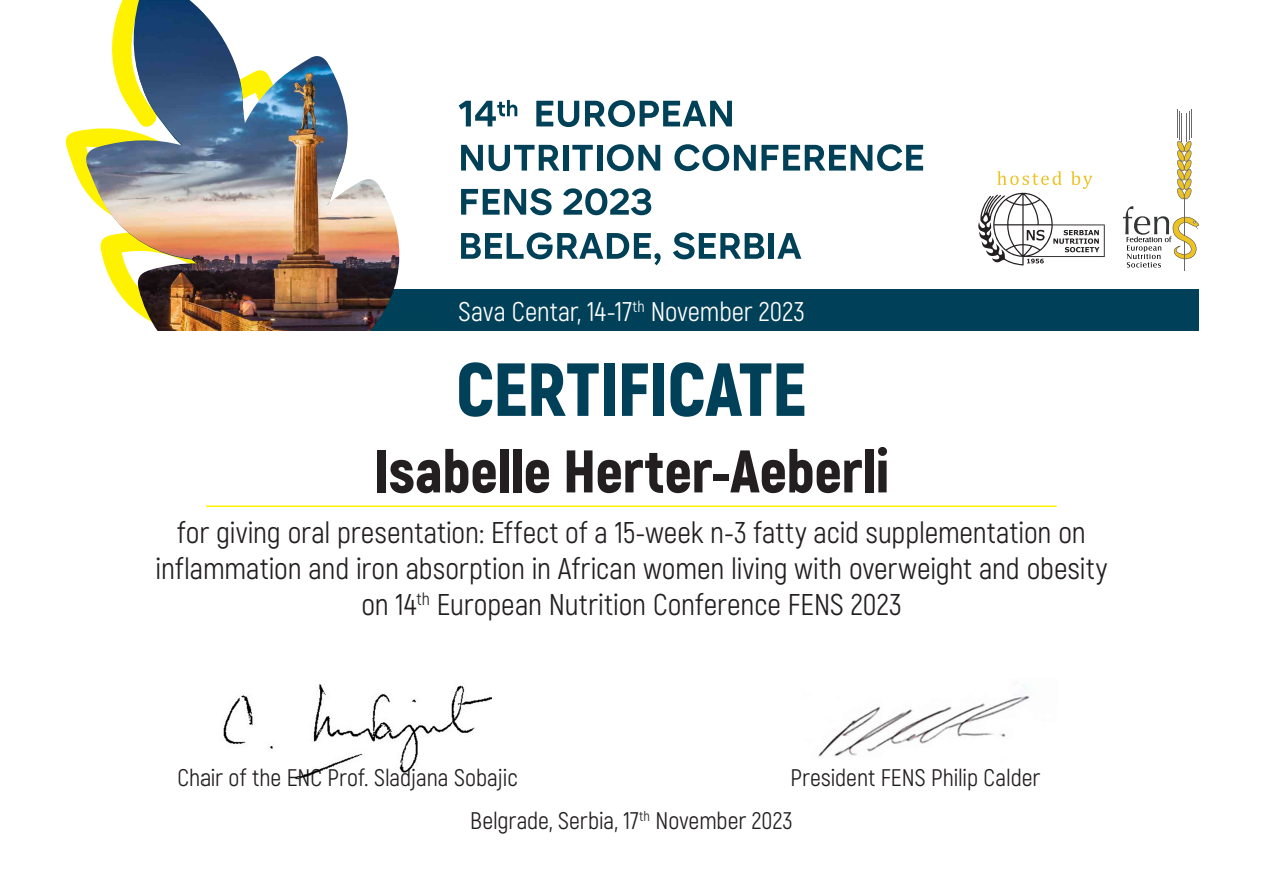
<style>
.page{position:relative;width:1263px;height:893px;background:#fff}
.page>*{position:absolute;margin:0;border:0;box-sizing:border-box;transform-origin:0 0}
.cert{font:900 75px "Akrobat";letter-spacing:-.01em;color:#004058}
.ime{font:900 60px "Akrobat";letter-spacing:-.005em;color:#231f20}
.for{font:30px/36px "Akrobat";color:#231f20;text-align:center}
.konf_datum{font:27px "Akrobat";letter-spacing:.005em;color:#fff}
.datum{font:24px "Akrobat";letter-spacing:-.005em;color:#231f20}
</style>
<div class="page">
<div style="left:280px;top:289px;width:919px;height:43px;background:#004058"></div>
<svg style="left:65px;top:129px;width:20px;height:61px"></svg>
<img style="left:85px;top:0;width:316px;height:332px">
<svg style="left:1123px;top:109px;width:76px;height:162px"></svg>
<svg style="left:978px;top:171px;width:127px;height:94px"></svg>
<img style="left:223px;top:684px;width:269px;height:96px">
<img style="left:818px;top:684px;width:212px;height:73px">
<svg style="left:459px;top:100px;width:58px;height:26px"></svg>
<svg style="left:536px;top:101px;width:43px;height:26px"></svg>
<svg style="left:585px;top:100px;width:147px;height:27px"></svg>
<svg style="left:461px;top:145px;width:22px;height:26px"></svg>
<svg style="left:489px;top:145px;width:70px;height:26px"></svg>
<div style="left:563px;top:145px;width:5px;height:26px;background:#004158"></div>
<svg style="left:572px;top:145px;width:21px;height:26px"></svg>
<div style="left:597px;top:145px;width:5px;height:26px;background:#004158"></div>
<svg style="left:607px;top:144px;width:53px;height:27px"></svg>
<svg style="left:674px;top:144px;width:249px;height:27px"></svg>
<svg style="left:461px;top:188px;width:91px;height:27px"></svg>
<svg style="left:563px;top:188px;width:88px;height:27px"></svg>
<svg style="left:461px;top:232px;width:200px;height:33px"></svg>
<svg style="left:673px;top:232px;width:91px;height:27px"></svg>
<div style="left:768px;top:233px;width:6px;height:26px;background:#004158"></div>
<svg style="left:777px;top:233px;width:24px;height:26px"></svg>
<hr style="left:206px;top:505px;width:851px;height:2px;background:#fff200">
<p class="konf_datum" style="left:459px;top:295px;width:348px">Sava Centar, 14-17<sup>th</sup> November 2023</p>
<p class="cert" style="left:456px;top:341px;width:352px">CERTIFICATE</p>
<p class="ime" style="left:373px;top:432px;width:518px">Isabelle Herter-Aeberli</p>
<p class="for" style="left:156px;top:514px;width:953px">for giving oral presentation: Effect of a 15-week n-3 fatty acid supplementation on inflammation and iron absorption in African women living with overweight and obesity</p>
<p class="for" style="left:361px;top:586px;width:542px">on 14<sup>th</sup> European Nutrition Conference FENS 2023</p>
<p class="datum" style="left:177px;top:764px;width:342px">Chair of the ENC Prof. Sladjana Sobajic</p>
<p class="datum" style="left:790px;top:764px;width:251px">President FENS Philip Calder</p>
<p class="datum" style="left:470px;top:806px;width:324px">Belgrade, Serbia, 17<sup>th</sup> November 2023</p>
</div>
